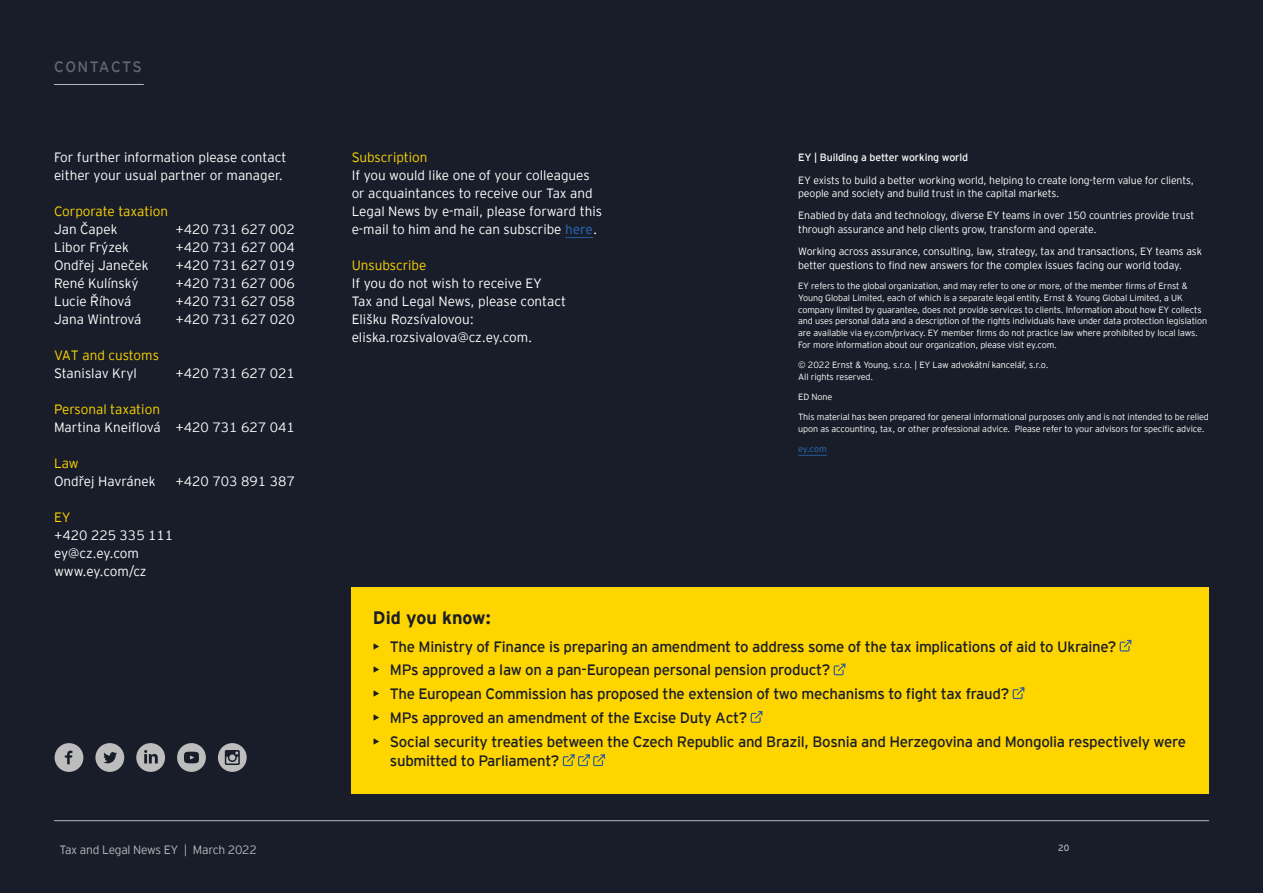
<style>
.page{position:relative;width:1263px;height:893px;background:#181d29}
.page>*{position:absolute;margin:0;border:0;box-sizing:border-box;transform-origin:0 0}
.t1{font:700 18px "EY Interstate";color:#181d29}
.t2{font:15px/19.5px "EY Interstate";letter-spacing:-.02em;color:#181d29}
.t3{font:15px "EY Interstate";letter-spacing:.1em;color:#606973}
.t4{font:300 13.5px/18px "EY Interstate";color:#fff}
.t5{font:300 13.5px "EY Interstate";color:#ffd500}
.t6{font:300 12px "EY Interstate";letter-spacing:-.02em;color:#b5b9bc}
.t7{font:300 10.5px/13.6px "EY Interstate";letter-spacing:-.01em;color:#fff}
.t8{font:10.5px "EY Interstate";letter-spacing:-.01em;color:#fff}
.t9{font:300 9px/11.7px "EY Interstate";letter-spacing:-.01em;color:#fff}
.t10{font:9px "EY Interstate";color:#275b9b}
.t11{font:9px "EY Interstate";color:#b5b9bc}
.s1{font-weight:400;color:#275b9b}
</style>
<div class="page">
<hr style="left:54px;top:820px;width:1155px;height:1px;background:#b5b9bc">
<hr style="left:54px;top:84px;width:90px;height:1px;background:#b5b9bc">
<svg style="left:55px;top:743px;width:28px;height:29px"></svg>
<svg style="left:218px;top:743px;width:29px;height:29px"></svg>
<svg style="left:136px;top:743px;width:29px;height:29px"></svg>
<svg style="left:95px;top:743px;width:29px;height:29px"></svg>
<svg style="left:177px;top:743px;width:29px;height:29px"></svg>
<svg style="left:798px;top:455px;width:29px;height:1px"></svg>
<svg style="left:565px;top:237px;width:28px;height:1px"></svg>
<div style="left:352px;top:588px;width:857px;height:206px;background:#ffd500"></div>
<svg style="left:1119px;top:639px;width:13px;height:13px"></svg>
<svg style="left:833px;top:663px;width:13px;height:13px"></svg>
<svg style="left:1012px;top:687px;width:13px;height:13px"></svg>
<svg style="left:750px;top:711px;width:13px;height:12px"></svg>
<svg style="left:562px;top:754px;width:43px;height:13px"></svg>
<h2 class="t3" style="left:54px;top:56px;width:89px">CONTACTS</h2>
<h3 class="t4" style="left:54px;top:147px;width:234px">For further information please contact either your usual partner or manager.</h3>
<h3 class="t5" style="left:54px;top:202px;width:116px">Corporate taxation</h3>
<h3 class="t4" style="left:54px;top:219px;width:65px">Jan Čapek</h3>
<h3 class="t4" style="left:176px;top:219px;width:121px">+420 731 627 002</h3>
<h3 class="t4" style="left:54px;top:237px;width:76px">Libor Frýzek</h3>
<h3 class="t4" style="left:176px;top:237px;width:121px">+420 731 627 004</h3>
<h3 class="t4" style="left:54px;top:255px;width:96px">Ondřej Janeček</h3>
<h3 class="t4" style="left:176px;top:255px;width:121px">+420 731 627 019</h3>
<h3 class="t4" style="left:54px;top:273px;width:86px">René Kulínský</h3>
<h3 class="t4" style="left:176px;top:273px;width:121px">+420 731 627 006</h3>
<h3 class="t4" style="left:54px;top:291px;width:79px">Lucie Říhová</h3>
<h3 class="t4" style="left:176px;top:291px;width:121px">+420 731 627 058</h3>
<h3 class="t4" style="left:54px;top:309px;width:89px">Jana Wintrová</h3>
<h3 class="t4" style="left:176px;top:309px;width:121px">+420 731 627 020</h3>
<h3 class="t5" style="left:54px;top:346px;width:107px">VAT and customs</h3>
<h3 class="t4" style="left:54px;top:363px;width:85px">Stanislav Kryl</h3>
<h3 class="t4" style="left:176px;top:363px;width:121px">+420 731 627 021</h3>
<h3 class="t5" style="left:54px;top:400px;width:107px">Personal taxation</h3>
<h3 class="t4" style="left:54px;top:417px;width:242px">Martina Kneiflová +420 731 627 041</h3>
<h3 class="t5" style="left:54px;top:454px;width:26px">Law</h3>
<h3 class="t4" style="left:54px;top:471px;width:103px">Ondřej Havránek</h3>
<h3 class="t4" style="left:176px;top:471px;width:121px">+420 703 891 387</h3>
<h3 class="t5" style="left:54px;top:508px;width:18px">EY</h3>
<h3 class="t4" style="left:54px;top:525px;width:121px">+420 225 335 111 ey@cz.ey.com www.ey.com/cz</h3>
<h3 class="t5" style="left:352px;top:148px;width:77px">Subscription</h3>
<h3 class="t4" style="left:352px;top:165px;width:252px">If you would like one of your colleagues or acquaintances to receive our Tax and Legal News by e-mail, please forward this e-mail to him and he can subscribe <span class="s1">here</span>.</h3>
<h3 class="t5" style="left:352px;top:256px;width:76px">Unsubscribe</h3>
<h3 class="t4" style="left:352px;top:273px;width:216px">If you do not wish to receive EY<br>Tax and Legal News, please contact<br>Elišku Rozsívalovou: eliska.rozsivalova@cz.ey.com.</h3>
<p class="t8" style="left:798px;top:150px;width:171px">EY | Building a better working world</p>
<p class="t7" style="left:798px;top:172px;width:397px">EY exists to build a better working world, helping to create long-term value for clients, people and society and build trust in the capital markets.</p>
<p class="t7" style="left:798px;top:208px;width:398px">Enabled by data and technology, diverse EY teams in over 150 countries provide trust through assurance and help clients grow, transform and operate.</p>
<p class="t7" style="left:798px;top:244px;width:405px">Working across assurance, consulting, law, strategy, tax and transactions, EY teams ask better questions to find new answers for the complex issues facing our world today.</p>
<p class="t9" style="left:798px;top:280px;width:411px">EY refers to the global organization, and may refer to one or more, of the member firms of Ernst &amp; Young Global Limited, each of which is a separate legal entity. Ernst &amp; Young Global Limited, a UK company limited by guarantee, does not provide services to clients. Information about how EY collects and uses personal data and a description of the rights individuals have under data protection legislation are available via ey.com/privacy. EY member firms do not practice law where prohibited by local laws.<br>For more information about our organization, please visit ey.com.</p>
<p class="t9" style="left:798px;top:358px;width:252px">© 2022 Ernst &amp; Young, s.r.o. | EY Law advokátní kancelář, s.r.o.<br>All rights reserved.</p>
<p class="t9" style="left:798px;top:390px;width:36px">ED None</p>
<p class="t9" style="left:798px;top:410px;width:412px">This material has been prepared for general informational purposes only and is not intended to be relied upon as accounting, tax, or other professional advice. Please refer to your advisors for specific advice.</p>
<p class="t10" style="left:798px;top:442px;width:30px">ey.com</p>
<h1 class="t1" style="left:373px;top:604px;width:120px">Did you know:</h1>
<h2 class="t2" style="left:373px;top:636px;width:745px">• The Ministry of Finance is preparing an amendment to address some of the tax implications of aid to Ukraine?</h2>
<h2 class="t2" style="left:373px;top:659px;width:459px">• MPs approved a law on a pan-European personal pension product?</h2>
<h2 class="t2" style="left:373px;top:683px;width:638px">• The European Commission has proposed the extension of two mechanisms to fight tax fraud?</h2>
<h2 class="t2" style="left:373px;top:707px;width:376px">• MPs approved an amendment of the Excise Duty Act?</h2>
<h2 class="t2" style="left:390px;top:731px;width:797px;text-indent:-17px">• Social security treaties between the Czech Republic and Brazil, Bosnia and Herzegovina and Mongolia respectively were submitted to Parliament?</h2>
<h3 class="t6" style="left:60px;top:841px;width:199px">Tax and Legal News EY | March 2022</h3>
<p class="t11" style="left:1058px;top:842px;width:12px">20</p>
</div>
